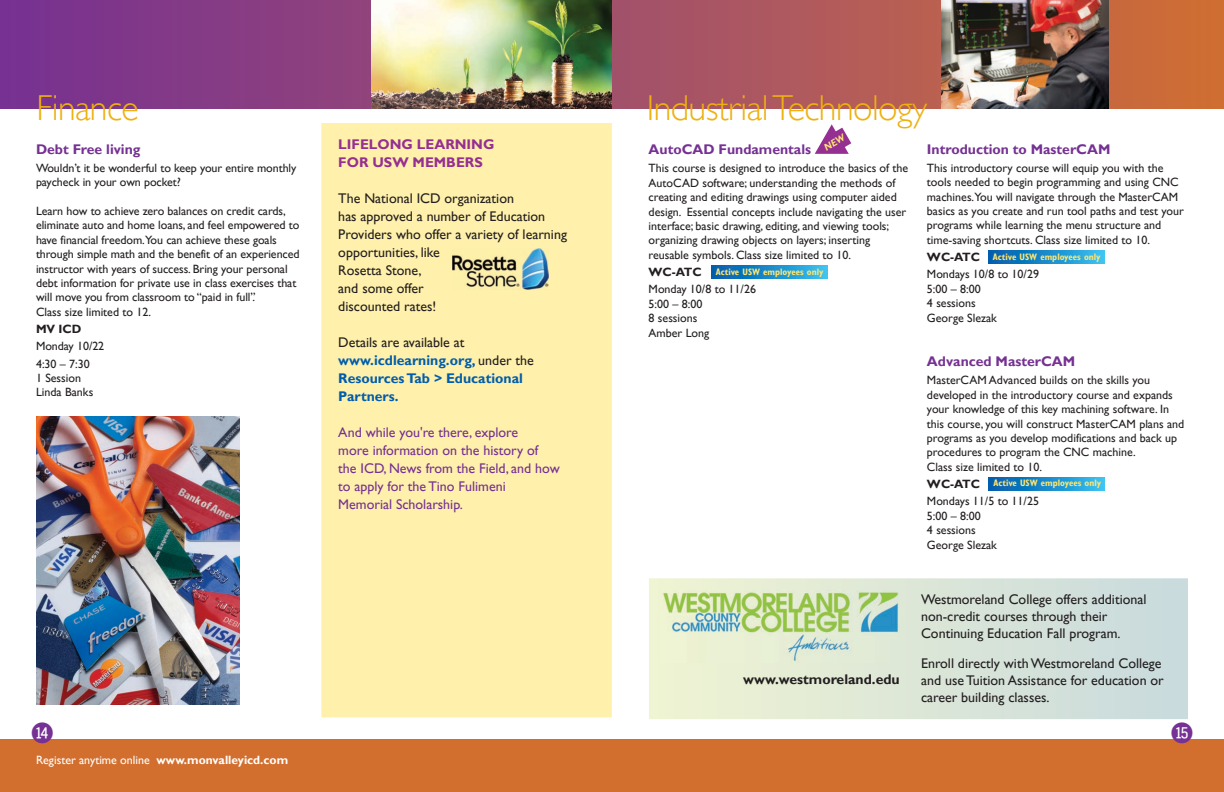
<style>
.page{position:relative;width:1224px;height:792px;background:#fff}
.page>*{position:absolute;margin:0;border:0;box-sizing:border-box;transform-origin:0 0}
.t1{font:300 36px "Gill Sans";letter-spacing:-.015em;color:#edb110}
.t2{font:28px "Fyra Numeric Circle Closed";color:#753193}
.t3{font:14px/18px "Gill Sans";color:#231f20}
.t4{font:14px/18px "Gill Sans";color:#753193}
.t5{font:700 14px/18px "Gill Sans";color:#015dad}
.t6{font:700 14px "Gill Sans";color:#753193}
.t7{font:700 14px/18px "Gill Sans";color:#952f92}
.t8{font:700 14px "Gill Sans";color:#231f20}
.t9{font:12px/14.4px "Gill Sans";color:#231f20}
.t10{font:12px "Gill Sans";color:#fff}
.t11{font:700 12px "Gill Sans";color:#231f20}
.t12{font:700 condensed 9.3px "Gill Sans";color:#ffe672}
.s1{font-weight:400;color:#231f20}
.s2{font-weight:700}
</style>
<div class="page">
<svg style="left:0;top:0;width:1224px;height:109px;background:#9e4d6b"></svg>
<div style="left:0;top:739px;width:1224px;height:53px;background:#d26f2f"></div>
<svg style="left:711px;top:266px;width:116px;height:13px;background:#1a8ccc"></svg>
<svg style="left:988px;top:251px;width:116px;height:13px;background:#1a8ccc"></svg>
<div style="left:321px;top:123px;width:291px;height:594px;background:#fff1ab"></div>
<img style="left:452px;top:248px;width:96px;height:42px">
<svg style="left:989px;top:477px;width:116px;height:13px;background:#1a8dcd"></svg>
<img style="left:371px;top:0;width:241px;height:109px">
<img style="left:36px;top:416px;width:203px;height:289px">
<img style="left:660px;top:590px;width:241px;height:73px">
<img style="left:942px;top:0;width:166px;height:109px">
<svg style="left:835px;top:127px;width:16px;height:21px"></svg>
<h1 class="t1" style="left:37px;top:88px;width:104px">Finance</h1>
<h1 class="t1" style="left:647px;top:88px;width:282px">Industrial Technology</h1>
<p class="t6" style="left:36px;top:141px;width:106px">Debt Free living</p>
<p class="t9" style="left:36px;top:161px;width:262px">Wouldn’t it be wonderful to keep your entire monthly paycheck in your own pocket?</p>
<p class="t9" style="left:36px;top:204px;width:265px">Learn how to achieve zero balances on credit cards, eliminate auto and home loans, and feel empowered to have financial freedom.You can achieve these goals through simple math and the benefit of an experienced instructor with years of success. Bring your personal debt information for private use in class exercises that will move you from classroom to “paid in full”.<br>Class size limited to 12.</p>
<p class="t11" style="left:36px;top:322px;width:47px">MV ICD</p>
<p class="t9" style="left:36px;top:338px;width:70px;line-height:17.3px">Monday 10/22<br>4:30 – 7:30</p>
<p class="t9" style="left:36px;top:371px;width:59px">1 Session<br>Linda Banks</p>
<p class="t7" style="left:338px;top:135px;width:158px">LIFELONG LEARNING<br>FOR USW MEMBERS</p>
<p class="t3" style="left:338px;top:189px;width:230px">The National ICD organization<br>has approved a number of Education<br>Providers who offer a variety of learning opportunities, like<br>Rosetta Stone,<br>and some offer<br>discounted rates!</p>
<p class="t5" style="left:338px;top:333px;width:197px"><span class="s1">Details are available at </span>www.icdlearning.org, <span class="s1">under the<br></span>Resources Tab &gt; Educational<br>Partners.</p>
<p class="t4" style="left:338px;top:423px;width:223px">And while you're there, explore<br>more information on the history of the ICD, News from the Field, and how to apply for the Tino Fulimeni<br>Memorial Scholarship.</p>
<p class="t6" style="left:649px;top:141px;width:164px">AutoCAD Fundamentals</p>
<p class="t9" style="left:649px;top:161px;width:261px">This course is designed to introduce the basics of the AutoCAD software; understanding the methods of creating and editing drawings using computer aided design. Essential concepts include navigating the user interface; basic drawing, editing, and viewing tools; organizing drawing objects on layers; inserting reusable symbols. Class size limited to 10.</p>
<p class="t11" style="left:649px;top:265px;width:55px">WC-ATC</p>
<p class="t9" style="left:649px;top:282px;width:109px">Monday 10/8 to 11/26<br>5:00 – 8:00<br>8 sessions<br>Amber Long</p>
<p class="t12" style="left:716px;top:266px;width:109px">Active USW employees only</p>
<p class="t6" style="left:927px;top:141px;width:185px">Introduction to MasterCAM</p>
<p class="t9" style="left:927px;top:161px;width:258px">This introductory course will equip you with the tools needed to begin programming and using CNC machines.You will navigate through the MasterCAM basics as you create and run tool paths and test your programs while learning the menu structure and time-saving shortcuts. Class size limited to 10.</p>
<p class="t11" style="left:927px;top:250px;width:55px">WC-ATC</p>
<p class="t9" style="left:927px;top:267px;width:114px">Mondays 10/8 to 10/29<br>5:00 – 8:00<br>4 sessions<br>George Slezak</p>
<p class="t6" style="left:927px;top:353px;width:150px">Advanced MasterCAM</p>
<p class="t9" style="left:927px;top:373px;width:259px">MasterCAM Advanced builds on the skills you developed in the introductory course and expands your knowledge of this key machining software. In this course, you will construct MasterCAM plans and programs as you develop modifications and back up procedures to program the CNC machine.<br>Class size limited to 10.</p>
<p class="t11" style="left:927px;top:477px;width:55px">WC-ATC</p>
<p class="t9" style="left:927px;top:494px;width:114px">Mondays 11/5 to 11/25<br>5:00 – 8:00<br>4 sessions<br>George Slezak</p>
<p class="t12" style="left:993px;top:251px;width:109px">Active USW employees only</p>
<p class="t12" style="left:993px;top:478px;width:109px">Active USW employees only</p>
<p class="t8" style="left:743px;top:671px;width:158px">www.westmoreland.edu</p>
<p class="t3" style="left:921px;top:591px;width:227px;line-height:16.8px">Westmoreland College offers additional non-credit courses through their<br>Continuing Education Fall program.</p>
<p class="t3" style="left:921px;top:655px;width:244px;line-height:16.8px">Enroll directly with Westmoreland College and use Tuition Assistance for education or career building classes.</p>
<h2 class="t2" style="left:31px;top:717px;width:25px">t</h2>
<h2 class="t2" style="left:1170px;top:717px;width:25px">y</h2>
<p class="t10" style="left:36px;top:753px;width:254px">Register anytime online <span class="s2">www.monvalleyicd.com</span></p>
</div>
